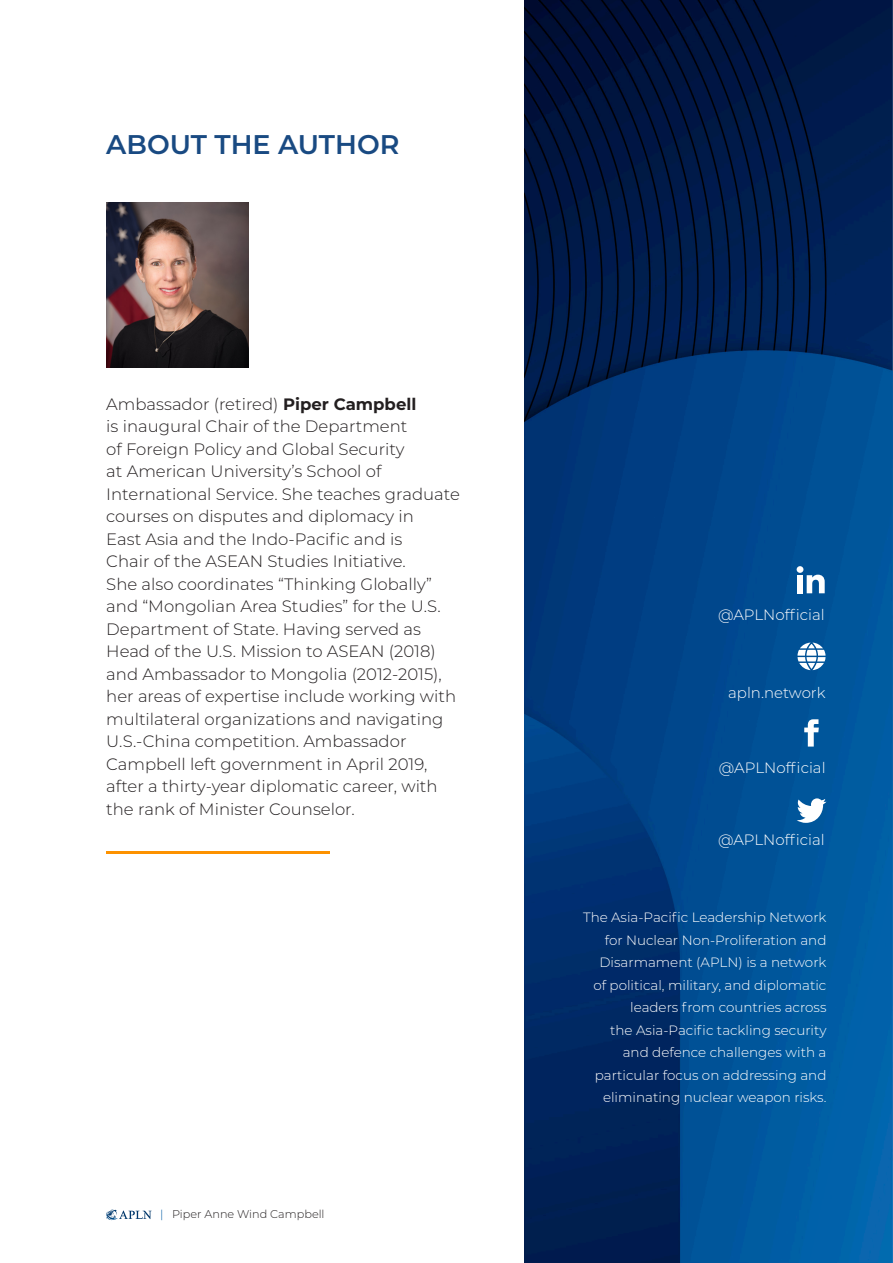
<style>
.page{position:relative;width:893px;height:1263px;background:#fff}
.page>*{position:absolute;margin:0;border:0;box-sizing:border-box;transform-origin:0 0}
.Body_text_2{font:600 27px "Montserrat";color:#194a82}
.Body_text_2-2{font:300 16.5px/22.5px "Montserrat";color:#231f20}
.Body_text_2-3{font:300 15px "Montserrat";color:#fff}
.Body_text_2-4{font:300 13.5px/22.5px "Montserrat";color:#fff;text-align:right}
.t1{font:300 11.25px "Montserrat";color:#231f20}
.s1{font-weight:700}
.s2{color:#015ca3}
</style>
<div class="page">
<svg style="left:106px;top:1210px;width:46px;height:10px"></svg>
<img style="left:524px;top:0;width:369px;height:1263px">
<svg style="left:797px;top:643px;width:29px;height:27px"></svg>
<svg style="left:797px;top:798px;width:29px;height:25px"></svg>
<svg style="left:804px;top:719px;width:15px;height:27px"></svg>
<hr style="left:106px;top:851px;width:224px;height:3px;background:#fd9200">
<div style="left:797px;top:575px;width:6px;height:18px;background:#fff"></div>
<div style="left:797px;top:566px;width:6px;height:7px;background:#fff;border-radius:50%"></div>
<svg style="left:807px;top:575px;width:18px;height:18px"></svg>
<img style="left:106px;top:203px;width:143px;height:164px">
<p class="Body_text_2" style="left:106px;top:125px;width:295px">ABOUT THE AUTHOR</p>
<p class="Body_text_2-2" style="left:106px;top:392px;width:355px">Ambassador (retired) <span class="s1">Piper Campbell<br></span>is inaugural Chair of the Department<br>of Foreign Policy and Global Security<br>at American University’s School of International Service. She teaches graduate courses on disputes and diplomacy in<br>East Asia and the Indo-Pacific and is<br>Chair of the ASEAN Studies Initiative.<br>She also coordinates “Thinking Globally” and “Mongolian Area Studies” for the U.S.<br>Department of State. Having served as Head of the U.S. Mission to ASEAN (2018) and Ambassador to Mongolia (2012-2015), her areas of expertise include working with multilateral organizations and navigating U.S.-China competition. Ambassador Campbell left government in April 2019, after a thirty-year diplomatic career, with the rank of Minister Counselor.</p>
<p class="t1" style="left:160px;top:1206px;width:166px"><span class="s2">|</span> Piper Anne Wind Campbell</p>
<p class="Body_text_2-3" style="left:718px;top:604px;width:108px">@APLNofficial</p>
<p class="Body_text_2-3" style="left:728px;top:682px;width:99px">apln.network</p>
<p class="Body_text_2-3" style="left:719px;top:757px;width:108px">@APLNofficial</p>
<p class="Body_text_2-3" style="left:718px;top:829px;width:108px">@APLNofficial</p>
<p class="Body_text_2-4" style="left:583px;top:905px;width:245px">The Asia-Pacific Leadership Network for Nuclear Non-Proliferation and Disarmament (APLN) is a network<br>of political, military, and diplomatic leaders from countries across<br>the Asia-Pacific tackling security and defence challenges with a particular focus on addressing and eliminating nuclear weapon risks.</p>
</div>
